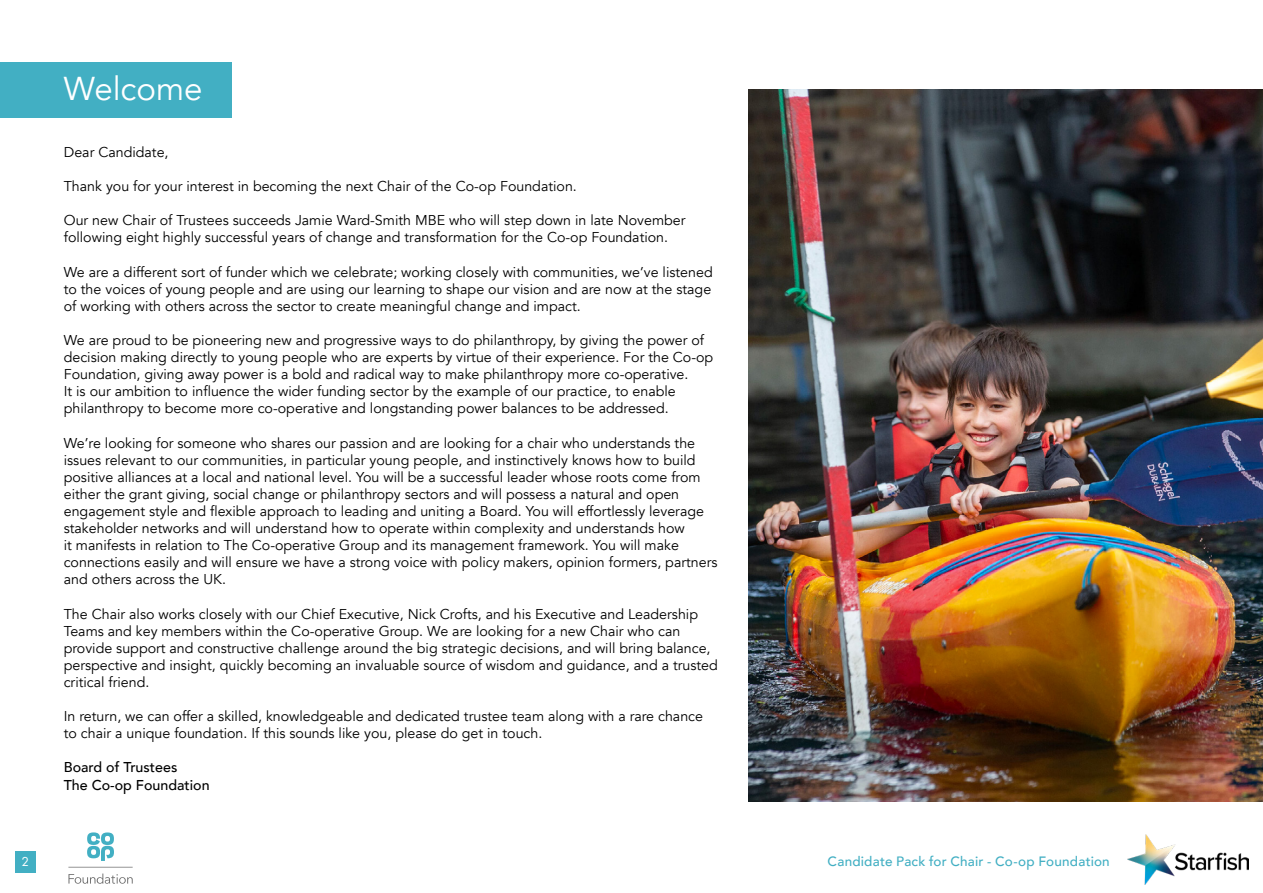
<style>
.page{position:relative;width:1263px;height:893px;background:#fff}
.page>*{position:absolute;margin:0;border:0;box-sizing:border-box;transform-origin:0 0}
.t1{font:33px "Avenir";color:#fff}
.t2{font:14.25px/17.1px "Avenir";color:#000}
.t3{font:500 14.25px/17.1px "Avenir";color:#000}
.t4{font:500 13.5px "Avenir";letter-spacing:.015em;color:#42afc3}
.t5{font:13.5px "Futura PT";color:#fff}
</style>
<div class="page">
<img style="left:1127px;top:834px;width:121px;height:50px">
<div style="left:15px;top:851px;width:21px;height:22px;background:#42afc3"></div>
<svg style="left:87px;top:832px;width:27px;height:29px"></svg>
<svg style="left:68px;top:867px;width:65px;height:17px"></svg>
<div style="left:0;top:62px;width:231px;height:56px;background:#42afc3"></div>
<img style="left:748px;top:89px;width:515px;height:713px">
<h1 class="t1" style="left:64px;top:69px;width:140px">Welcome</h1>
<p class="t2" style="left:64px;top:144px;width:106px">Dear Candidate,</p>
<p class="t2" style="left:64px;top:178px;width:515px">Thank you for your interest in becoming the next Chair of the Co-op Foundation.</p>
<p class="t2" style="left:64px;top:212px;width:623px">Our new Chair of Trustees succeeds Jamie Ward-Smith MBE who will step down in late November following eight highly successful years of change and transformation for the Co-op Foundation.</p>
<p class="t2" style="left:64px;top:263px;width:650px;text-align:justify">We are a different sort of funder which we celebrate; working closely with communities, we’ve listened to the voices of young people and are using our learning to shape our vision and are now at the stage of working with others across the sector to create meaningful change and impact.</p>
<p class="t2" style="left:64px;top:332px;width:651px">We are proud to be pioneering new and progressive ways to do philanthropy, by giving the power of decision making directly to young people who are experts by virtue of their experience. For the Co-op Foundation, giving away power is a bold and radical way to make philanthropy more co-operative.<br>It is our ambition to influence the wider funding sector by the example of our practice, to enable philanthropy to become more co-operative and longstanding power balances to be addressed.</p>
<p class="t2" style="left:64px;top:434px;width:655px">We’re looking for someone who shares our passion and are looking for a chair who understands the issues relevant to our communities, in particular young people, and instinctively knows how to build positive alliances at a local and national level. You will be a successful leader whose roots come from either the grant giving, social change or philanthropy sectors and will possess a natural and open engagement style and flexible approach to leading and uniting a Board. You will effortlessly leverage stakeholder networks and will understand how to operate within complexity and understands how<br>it manifests in relation to The Co-operative Group and its management framework. You will make connections easily and will ensure we have a strong voice with policy makers, opinion formers, partners and others across the UK.</p>
<p class="t2" style="left:64px;top:605px;width:655px">The Chair also works closely with our Chief Executive, Nick Crofts, and his Executive and Leadership Teams and key members within the Co-operative Group. We are looking for a new Chair who can provide support and constructive challenge around the big strategic decisions, and will bring balance, perspective and insight, quickly becoming an invaluable source of wisdom and guidance, and a trusted critical friend.</p>
<p class="t2" style="left:64px;top:708px;width:641px">In return, we can offer a skilled, knowledgeable and dedicated trustee team along with a rare chance to chair a unique foundation. If this sounds like you, please do get in touch.</p>
<p class="t3" style="left:64px;top:758px;width:147px">Board of Trustees<br>The Co-op Foundation</p>
<p class="t5" style="left:22px;top:853px;width:9px">2</p>
<p class="t4" style="left:828px;top:849px;width:284px">Candidate Pack for Chair - Co-op Foundation</p>
</div>
